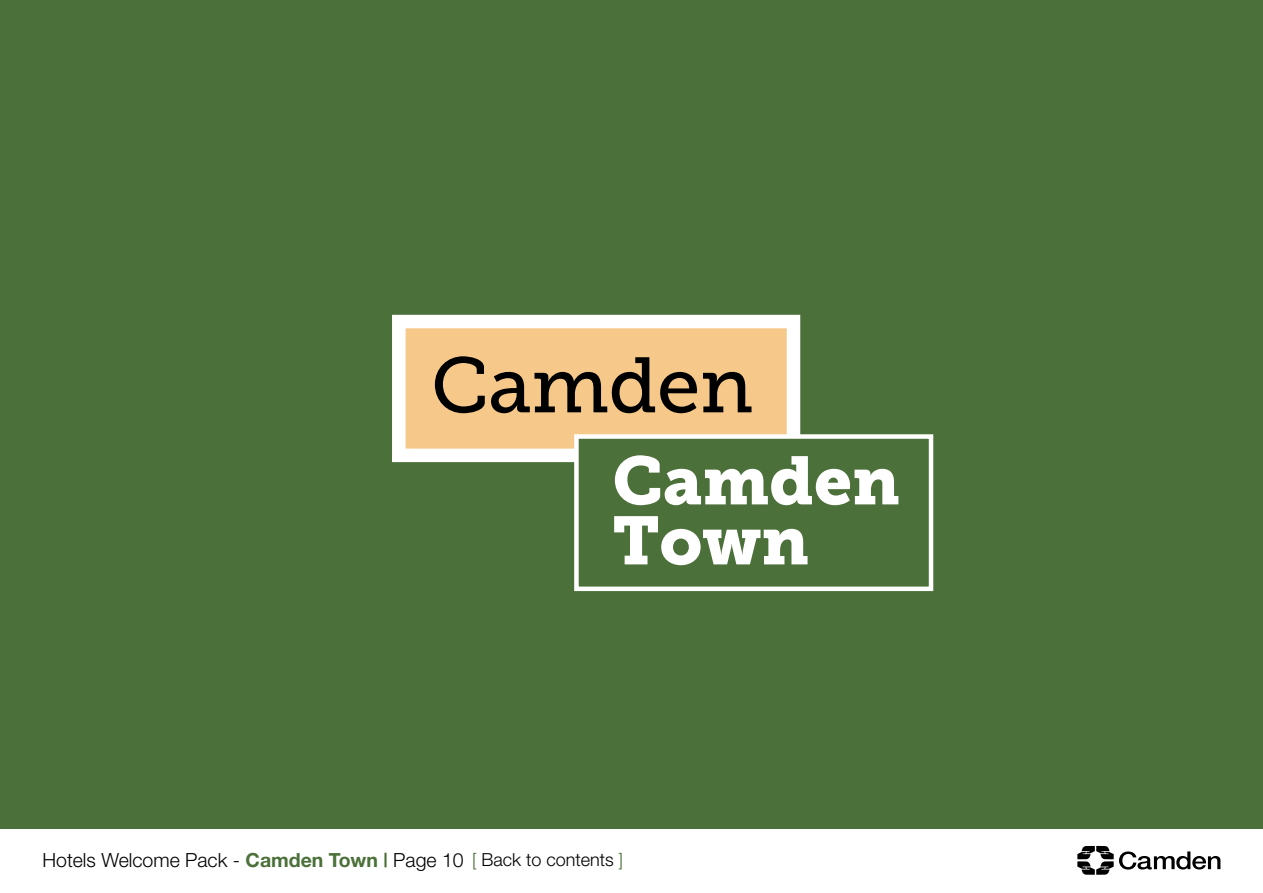
<style>
.page{position:relative;width:1263px;height:893px;background:#fff}
.page>*{position:absolute;margin:0;border:0;box-sizing:border-box;transform-origin:0 0}
.t1{font:78px "Museo Slab 500";letter-spacing:-.01em;color:#000}
.t2{font:67.5px/60px "Museo Slab 900";color:#fff}
.t3{font:300 19.5px "Helvetica Neue";color:#000}
.s1{font-weight:700;color:#4b7039}
.s2{font-size:18px;color:#4b7039}
.s3{font-size:18px}
</style>
<div class="page">
<div style="left:0;top:0;width:1263px;height:849px;background:#4b7039"></div>
<svg style="left:392px;top:314px;width:409px;height:149px;background:#f5d2a1"></svg>
<div style="left:574px;top:434px;width:359px;height:157px;background:#4b7039;border:4px solid #fff"></div>
<div style="left:0;top:829px;width:1263px;height:64px;background:#fff"></div>
<svg style="left:1077px;top:846px;width:143px;height:29px"></svg>
<h1 class="t1" style="left:431px;top:342px;width:324px">Camden</h1>
<h2 class="t2" style="left:613px;top:451px;width:289px">Camden<br>Town</h2>
<p class="t3" style="left:43px;top:848px;width:582px">Hotels Welcome Pack - <span class="s1">Camden Town |</span> Page 10 <span class="s2">[</span> <span class="s3">Back to contents</span> <span class="s2">]</span></p>
</div>
